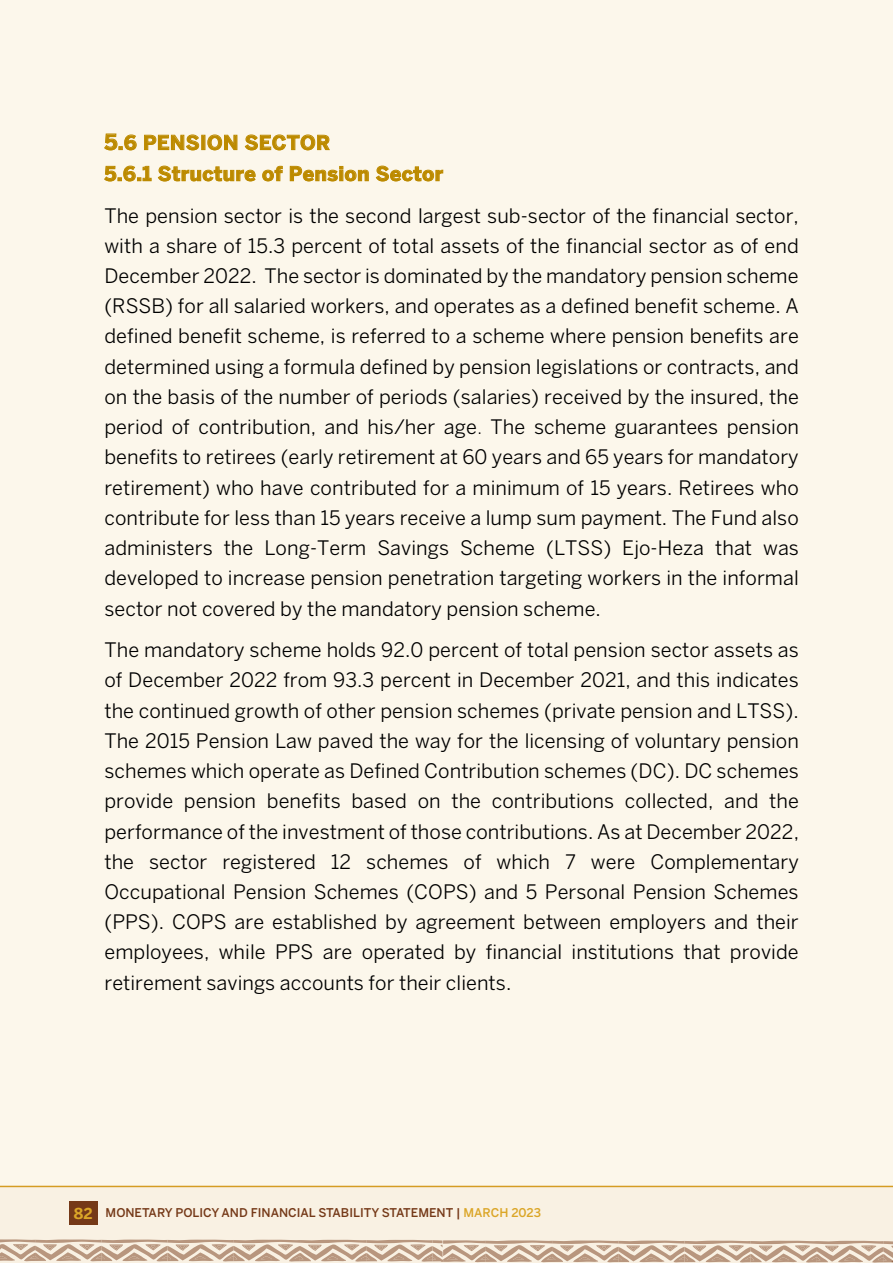
<style>
.page{position:relative;width:893px;height:1263px;background:#fcf7eb}
.page>*{position:absolute;margin:0;border:0;box-sizing:border-box;transform-origin:0 0}
.t1{font:19.8px/30.2px "Benton Sans";letter-spacing:.005em;color:#000;text-align:justify}
.t2{font:700 19.5px/31px "Benton Sans";letter-spacing:.025em;color:#bf8f00}
.t3{font:500 12px "Benton Sans";color:#753918}
.s1{font-size:21.15px}
.s2{font-weight:300}
.s3{font-weight:700;font-size:15px;color:#dba628}
.s4{color:#dba628}
</style>
<div class="page">
<div style="left:0;top:1186px;width:893px;height:77px;background:#f9f1e3"></div>
<hr style="left:0;top:1186px;width:893px;height:1px;background:#dba628">
<div style="left:69px;top:1201px;width:29px;height:24px;background:#753918"></div>
<svg style="left:0;top:1239px;width:893px;height:24px"></svg>
<p class="t2" style="left:104px;top:127px;width:340px"><span class="s1">5</span>.6 PENSION SECTOR<br>5.6.1 Structure of Pension Sector</p>
<p class="t1" style="left:104px;top:200px;width:696px">The pension sector is the second largest sub-sector of the financial sector, with a share of 15.3 percent of total assets of the financial sector as of end December 2022. The sector is dominated by the mandatory pension scheme (RSSB) for all salaried workers, and operates as a defined benefit scheme. A defined benefit scheme, is referred to a scheme where pension benefits are determined using a formula defined by pension legislations or contracts, and on the basis of the number of periods (salaries) received by the insured, the period of contribution, and his/her age<span class="s2">.</span> The scheme guarantees pension benefits to retirees (early retirement at 60 years and 65 years for mandatory retirement) who have contributed for a minimum of 15 years. Retirees who contribute for less than 15 years receive a lump sum payment. The Fund also administers the Long-Term Savings Scheme (LTSS) Ejo-Heza that was developed to increase pension penetration targeting workers in the informal sector not covered by the mandatory pension scheme.</p>
<p class="t1" style="left:104px;top:634px;width:696px">The mandatory scheme holds 92.0 percent of total pension sector assets as of December 2022 from 93.3 percent in December 2021, and this indicates the continued growth of other pension schemes (private pension and LTSS).<br>The 2015 Pension Law paved the way for the licensing of voluntary pension schemes which operate as Defined Contribution schemes (DC). DC schemes provide pension benefits based on the contributions collected, and the performance of the investment of those contributions. As at December 2022, the sector registered 12 schemes of which 7 were Complementary Occupational Pension Schemes (COPS) and 5 Personal Pension Schemes (PPS). COPS are established by agreement between employers and their employees, while PPS are operated by financial institutions that provide retirement savings accounts for their clients.</p>
<p class="t3" style="left:74px;top:1205px;width:469px"><span class="s3">82</span> MONETARY POLICY AND FINANCIAL STABILITY STATEMENT | <span class="s4">MARCH 2023</span></p>
</div>
